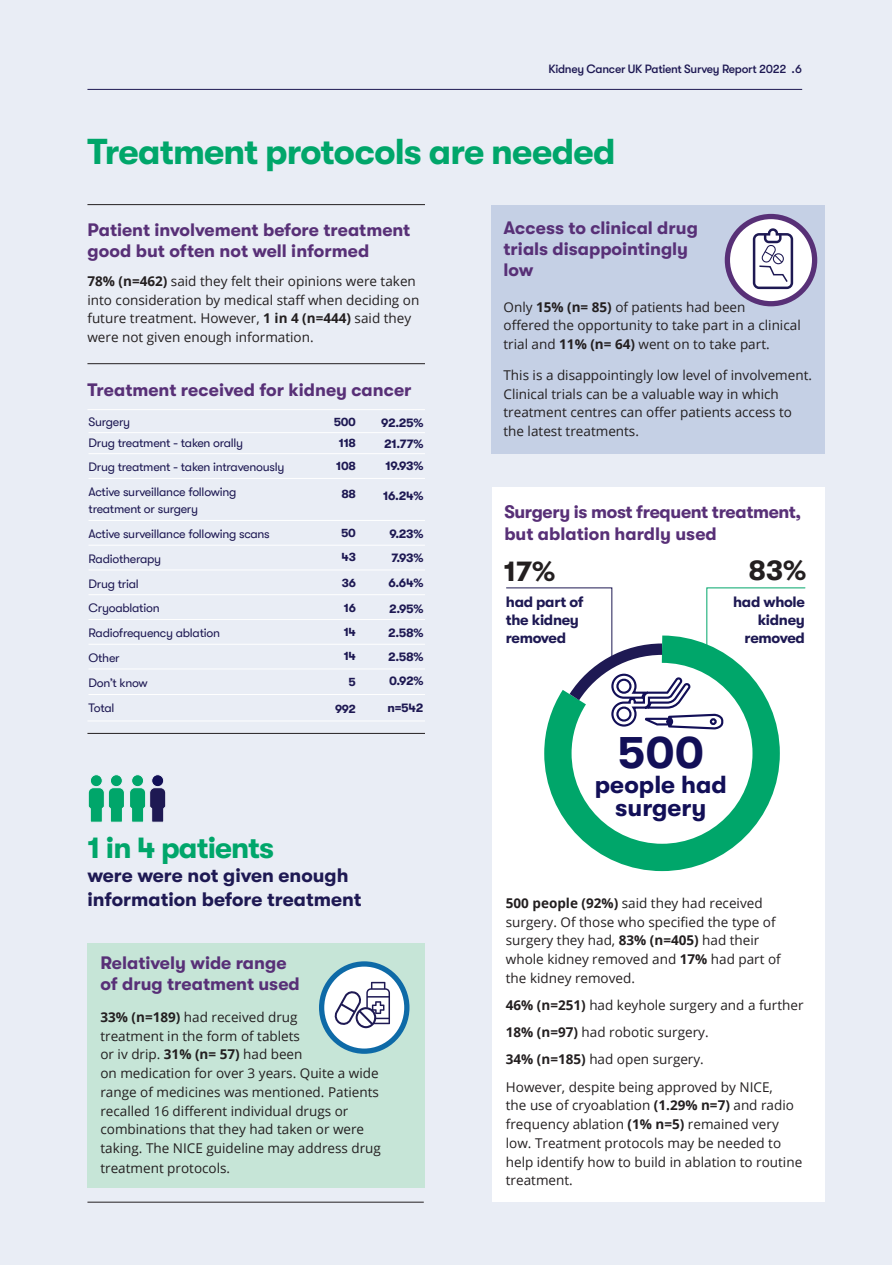
<style>
.page{position:relative;width:892px;height:1265px;background:#fff}
.page>*{position:absolute;margin:0;border:0;box-sizing:border-box;transform-origin:0 0}
.t1{font:700 45.6px "GT Walsheim";color:#120f57}
.t2{font:700 36px "GT Walsheim";letter-spacing:-.025em;color:#00a66a}
.t3{font:700 30px "GT Walsheim";letter-spacing:-.03em;color:#00a66a}
.t4{font:700 28.5px "GT Walsheim";color:#231f20}
.t5{font:700 24.6px "GT Walsheim";color:#120f57}
.t6{font:700 19.5px "GT Walsheim";color:#1e1953}
.t7{font:700 18px/21px "GT Walsheim";color:#583077}
.t8{font:700 18px/22.5px "GT Walsheim";letter-spacing:-.02em;color:#583077}
.t9{font:700 15px "GT Walsheim";letter-spacing:-.02em;color:#1e1953}
.t10{font:13.5px/18.8px "Open Sans";color:#231f20}
.t11{font:12.3px "GT Walsheim";letter-spacing:-.02em;color:#1e1953}
.t12{font:700 12.3px "GT Walsheim";letter-spacing:-.02em;color:#1e1953}
.t13{font:500 12px "GT Walsheim";letter-spacing:-.025em;color:#1e1953}
.t14{font:700 12px "GT Walsheim";letter-spacing:-.025em;color:#1e1953}
.s1{font-weight:700}
</style>
<div class="page">
<div style="left:0;top:0;width:891px;height:1265px;background:#e9edf5"></div>
<div style="left:491px;top:487px;width:333px;height:714px;background:#fff"></div>
<hr style="left:87px;top:89px;width:715px;height:1px;background:#1e1953">
<hr style="left:87px;top:204px;width:339px;height:1px;background:#231f20">
<hr style="left:87px;top:733px;width:344px;height:1px;background:#231f20">
<hr style="left:87px;top:363px;width:344px;height:1px;background:#231f20">
<hr style="left:88px;top:432px;width:360px;height:1px;background:#fff">
<hr style="left:88px;top:453px;width:360px;height:1px;background:#fff">
<hr style="left:88px;top:478px;width:360px;height:1px;background:#fff">
<hr style="left:88px;top:520px;width:360px;height:1px;background:#fff">
<hr style="left:88px;top:545px;width:360px;height:1px;background:#fff">
<hr style="left:88px;top:569px;width:360px;height:1px;background:#fff">
<hr style="left:88px;top:594px;width:360px;height:1px;background:#fff">
<hr style="left:88px;top:619px;width:360px;height:1px;background:#fff">
<hr style="left:88px;top:644px;width:360px;height:1px;background:#fff">
<hr style="left:88px;top:668px;width:360px;height:1px;background:#fff">
<hr style="left:88px;top:694px;width:360px;height:1px;background:#fff">
<hr style="left:87px;top:720px;width:360px;height:1px;background:#fff">
<hr style="left:87px;top:409px;width:360px;height:1px;background:#fff">
<div style="left:425px;top:174px;width:28px;height:1077px;background:#e9edf5"></div>
<div style="left:491px;top:205px;width:333px;height:248px;background:#c5d0e5"></div>
<svg style="left:727px;top:216px;width:87px;height:88px;background:#e6e0eb"></svg>
<div style="left:724px;top:214px;width:93px;height:92px;border:5px solid #583077;border-radius:50%"></div>
<svg style="left:752px;top:228px;width:41px;height:61px;background:#c3c2d1"></svg>
<div style="left:87px;top:943px;width:337px;height:244px;background:#c6e5d7"></div>
<hr style="left:87px;top:1201px;width:337px;height:1px;background:#231f20">
<svg style="left:321px;top:964px;width:86px;height:87px;background:#dbe8f1"></svg>
<div style="left:319px;top:961px;width:90px;height:92px;border:5px solid #0e6aa7;border-radius:50%"></div>
<svg style="left:333px;top:982px;width:57px;height:46px;background:#c8c7d5"></svg>
<svg style="left:544px;top:731px;width:236px;height:141px"></svg>
<svg style="left:506px;top:587px;width:299px;height:144px"></svg>
<div style="left:90px;top:774px;width:12px;height:12px;background:#00a66a;border-radius:50%"></div>
<div style="left:90px;top:774px;width:13px;height:13px;border:1px solid #ecf0f6;border-radius:50%"></div>
<div style="left:110px;top:774px;width:12px;height:12px;background:#00a66a;border-radius:50%"></div>
<div style="left:110px;top:774px;width:13px;height:13px;border:1px solid #ecf0f6;border-radius:50%"></div>
<div style="left:132px;top:774px;width:12px;height:12px;background:#00a66a;border-radius:50%"></div>
<div style="left:131px;top:774px;width:13px;height:13px;border:1px solid #ecf0f6;border-radius:50%"></div>
<svg style="left:88px;top:786px;width:78px;height:37px"></svg>
<div style="left:152px;top:774px;width:12px;height:12px;background:#120f57;border-radius:50%"></div>
<div style="left:151px;top:774px;width:13px;height:13px;border:1px solid #ecf0f6;border-radius:50%"></div>
<p class="t13" style="left:548px;top:62px;width:255px">Kidney Cancer UK Patient Survey Report 2022 .6</p>
<p class="t2" style="left:87px;top:131px;width:529px">Treatment protocols are needed</p>
<p class="t7" style="left:87px;top:220px;width:324px">Patient involvement before treatment good but often not well informed</p>
<p class="t10" style="left:87px;top:271px;width:333px"><span class="s1">78% (n=462)</span> said they felt their opinions were taken into consideration by medical staff when deciding on future treatment. However, <span class="s1">1 in 4 (n=444)</span> said they were not given enough information.</p>
<p class="t7" style="left:87px;top:379px;width:325px">Treatment received for kidney cancer</p>
<p class="t11" style="left:88px;top:414px;width:43px">Surgery</p>
<p class="t11" style="left:88px;top:435px;width:156px">Drug treatment - taken orally</p>
<p class="t11" style="left:88px;top:460px;width:197px">Drug treatment - taken intravenously</p>
<p class="t11" style="left:88px;top:485px;width:149px">Active surveillance following</p>
<p class="t11" style="left:88px;top:502px;width:111px">treatment or surgery</p>
<p class="t11" style="left:88px;top:527px;width:183px">Active surveillance following scans</p>
<p class="t11" style="left:88px;top:552px;width:74px">Radiotherapy</p>
<p class="t11" style="left:88px;top:576px;width:52px">Drug trial</p>
<p class="t11" style="left:88px;top:601px;width:73px">Cryoablation</p>
<p class="t11" style="left:88px;top:626px;width:133px">Radiofrequency ablation</p>
<p class="t11" style="left:88px;top:651px;width:33px">Other</p>
<p class="t11" style="left:88px;top:675px;width:61px">Don’t know</p>
<p class="t11" style="left:88px;top:701px;width:27px">Total</p>
<p class="t14" style="left:334px;top:415px;width:24px">500</p>
<p class="t14" style="left:339px;top:436px;width:19px">118</p>
<p class="t14" style="left:336px;top:459px;width:21px">108</p>
<p class="t14" style="left:341px;top:487px;width:16px">88</p>
<p class="t14" style="left:341px;top:526px;width:16px">50</p>
<p class="t14" style="left:341px;top:550px;width:16px">43</p>
<p class="t14" style="left:342px;top:576px;width:16px">36</p>
<p class="t14" style="left:344px;top:601px;width:14px">16</p>
<p class="t14" style="left:344px;top:625px;width:14px">14</p>
<p class="t14" style="left:344px;top:649px;width:14px">14</p>
<p class="t14" style="left:348px;top:675px;width:9px">5</p>
<p class="t14" style="left:335px;top:702px;width:22px">992</p>
<p class="t12" style="left:381px;top:415px;width:44px">92.25%</p>
<p class="t12" style="left:384px;top:436px;width:41px">21.77%</p>
<p class="t12" style="left:385px;top:459px;width:40px">19.93%</p>
<p class="t12" style="left:383px;top:489px;width:42px">16.24%</p>
<p class="t12" style="left:389px;top:526px;width:36px">9.23%</p>
<p class="t12" style="left:391px;top:550px;width:34px">7.93%</p>
<p class="t12" style="left:388px;top:576px;width:36px">6.64%</p>
<p class="t12" style="left:389px;top:601px;width:36px">2.95%</p>
<p class="t12" style="left:388px;top:625px;width:37px">2.58%</p>
<p class="t12" style="left:388px;top:649px;width:37px">2.58%</p>
<p class="t12" style="left:389px;top:673px;width:36px">0.92%</p>
<p class="t12" style="left:387px;top:700px;width:38px">n=542</p>
<p class="t3" style="left:87px;top:831px;width:188px">1 in 4 patients</p>
<p class="t6" style="left:87px;top:864px;width:263px">were were not given enough</p>
<p class="t6" style="left:87px;top:888px;width:275px">information before treatment</p>
<p class="t7" style="left:100px;top:952px;width:187px">Relatively wide range</p>
<p class="t7" style="left:100px;top:973px;width:201px">of drug treatment used</p>
<p class="t10" style="left:100px;top:1007px;width:199px"><span class="s1">33% (n=189)</span> had received drug</p>
<p class="t10" style="left:100px;top:1026px;width:201px">treatment in the form of tablets</p>
<p class="t10" style="left:100px;top:1044px;width:203px">or iv drip. <span class="s1">31% (n= 57)</span> had been</p>
<p class="t10" style="left:100px;top:1063px;width:280px;text-align:justify">on medication for over 3 years. Quite a wide range of medicines was mentioned. Patients recalled 16 different individual drugs or</p>
<p class="t10" style="left:100px;top:1119px;width:282px">combinations that they had taken or were taking. The NICE guideline may address drug treatment protocols.</p>
<p class="t7" style="left:503px;top:218px;width:196px">Access to clinical drug</p>
<p class="t7" style="left:503px;top:239px;width:186px">trials disappointingly</p>
<p class="t7" style="left:503px;top:260px;width:31px">low</p>
<p class="t10" style="left:503px;top:297px;width:243px">Only <span class="s1">15% (n= 85)</span> of patients had been</p>
<p class="t10" style="left:503px;top:316px;width:299px">offered the opportunity to take part in a clinical trial and <span class="s1">11% (n= 64)</span> went on to take part.</p>
<p class="t10" style="left:503px;top:365px;width:310px">This is a disappointingly low level of involvement.<br>Clinical trials can be a valuable way in which</p>
<p class="t10" style="left:503px;top:403px;width:290px">treatment centres can offer patients access to</p>
<p class="t10" style="left:503px;top:421px;width:137px">the latest treatments.</p>
<p class="t8" style="left:504px;top:500px;width:298px">Surgery is most frequent treatment, but ablation hardly used</p>
<p class="t4" style="left:503px;top:555px;width:53px">17%</p>
<p class="t4" style="left:748px;top:554px;width:59px">83%</p>
<p class="t9" style="left:733px;top:593px;width:73px">had whole</p>
<p class="t9" style="left:757px;top:611px;width:49px">kidney</p>
<p class="t9" style="left:744px;top:629px;width:62px">removed</p>
<p class="t9" style="left:506px;top:593px;width:79px">had part of</p>
<p class="t9" style="left:506px;top:611px;width:75px">the kidney</p>
<p class="t9" style="left:506px;top:629px;width:62px">removed</p>
<p class="t1" style="left:617px;top:727px;width:88px">500</p>
<p class="t5" style="left:594px;top:770px;width:134px">people had</p>
<p class="t5" style="left:615px;top:794px;width:93px">surgery</p>
<p class="t10" style="left:506px;top:893px;width:258px"><span class="s1">500 people (92%)</span> said they had received</p>
<p class="t10" style="left:506px;top:912px;width:271px">surgery. Of those who specified the type of</p>
<p class="t10" style="left:506px;top:930px;width:255px">surgery they had, <span class="s1">83% (n=405)</span> had their</p>
<p class="t10" style="left:506px;top:949px;width:276px">whole kidney removed and <span class="s1">17%</span> had part of</p>
<p class="t10" style="left:506px;top:968px;width:131px">the kidney removed.</p>
<p class="t10" style="left:506px;top:995px;width:299px"><span class="s1">46% (n=251)</span> had keyhole surgery and a further</p>
<p class="t10" style="left:506px;top:1022px;width:204px"><span class="s1">18% (n=97)</span> had robotic surgery.</p>
<p class="t10" style="left:506px;top:1049px;width:199px"><span class="s1">34% (n=185)</span> had open surgery.</p>
<p class="t10" style="left:506px;top:1077px;width:298px">However, despite being approved by NICE,<br>the use of cryoablation <span class="s1">(1.29% n=7)</span> and radio frequency ablation <span class="s1">(1% n=5)</span> remained very low. Treatment protocols may be needed to help identify how to build in ablation to routine treatment.</p>
</div>
